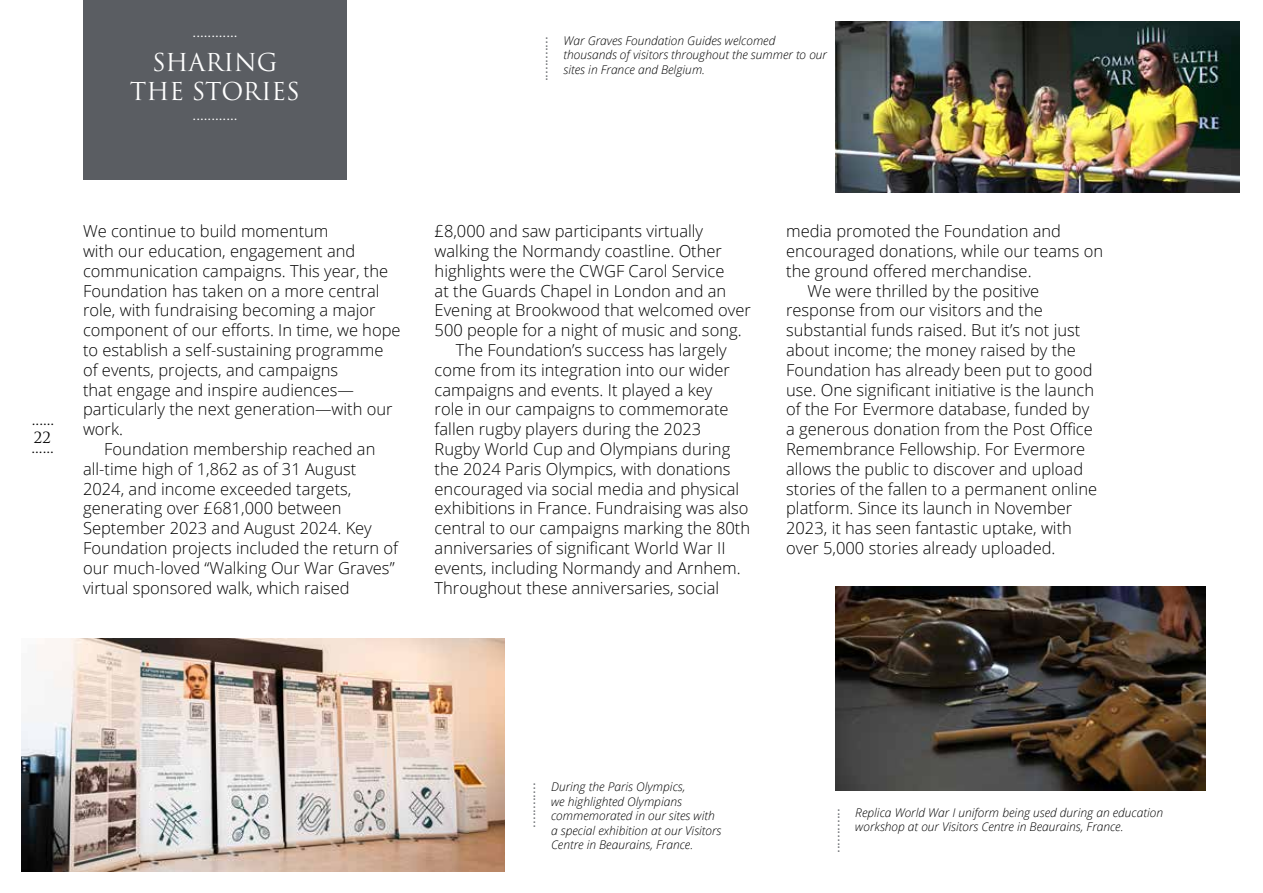
<style>
.page{position:relative;width:1263px;height:893px;background:#fff}
.page>*{position:absolute;margin:0;border:0;box-sizing:border-box;transform-origin:0 0}
.t1{font:24px/28.8px "Trajan Pro 3";color:#fff;text-align:center}
.t2{font:300 16.5px "Open Sans";color:#000}
.t3{font:15px "Trajan Pro 3";color:#5a5d62}
.t4{font:15px "Trajan Pro 3";color:#fff}
.t5{font:15px "Trajan Pro 3";color:#000}
.t6{font:italic 300 12px/14.4px "Open Sans";color:#000}
</style>
<div class="page">
<div style="left:83px;top:0;width:264px;height:179px;background:#5a5d62"></div>
<img style="left:21px;top:638px;width:483px;height:234px">
<img style="left:836px;top:21px;width:404px;height:171px">
<img style="left:836px;top:587px;width:370px;height:204px">
<p class="t4" style="left:193px;top:21px;width:46px">............</p>
<h1 class="t1" style="left:130px;top:49px;width:172px">SHARING<br>THE STORIES</h1>
<p class="t4" style="left:193px;top:104px;width:46px">............</p>
<p class="t3" style="left:532px;top:81px;width:46px;rotate:-90deg">............</p>
<p class="t6" style="left:564px;top:33px;width:265px">War Graves Foundation Guides welcomed thousands of visitors throughout the summer to our sites in France and Belgium.</p>
<p class="t5" style="left:32px;top:410px;width:24px">......</p>
<p class="t5" style="left:34px;top:428px;width:19px">22</p>
<p class="t5" style="left:31px;top:438px;width:24px">......</p>
<p class="t2" style="left:83px;top:220px;width:247px">We continue to build momentum</p>
<p class="t2" style="left:83px;top:240px;width:274px">with our education, engagement and</p>
<p class="t2" style="left:83px;top:259px;width:307px">communication campaigns. This year, the</p>
<p class="t2" style="left:83px;top:279px;width:298px">Foundation has taken on a more central</p>
<p class="t2" style="left:83px;top:299px;width:294px">role, with fundraising becoming a major</p>
<p class="t2" style="left:83px;top:319px;width:319px">component of our efforts. In time, we hope</p>
<p class="t2" style="left:83px;top:339px;width:302px">to establish a self-sustaining programme</p>
<p class="t2" style="left:83px;top:358px;width:257px">of events, projects, and campaigns</p>
<p class="t2" style="left:83px;top:378px;width:272px">that engage and inspire audiences—</p>
<p class="t2" style="left:83px;top:398px;width:311px">particularly the next generation—with our</p>
<p class="t2" style="left:83px;top:418px;width:41px">work.</p>
<p class="t2" style="left:104px;top:438px;width:273px">Foundation membership reached an</p>
<p class="t2" style="left:83px;top:457px;width:275px">all-time high of 1,862 as of 31 August</p>
<p class="t2" style="left:83px;top:477px;width:270px">2024, and income exceeded targets,</p>
<p class="t2" style="left:83px;top:497px;width:260px">generating over £681,000 between</p>
<p class="t2" style="left:83px;top:517px;width:290px">September 2023 and August 2024. Key</p>
<p class="t2" style="left:83px;top:537px;width:317px">Foundation projects included the return of</p>
<p class="t2" style="left:83px;top:556px;width:313px">our much-loved “Walking Our War Graves”</p>
<p class="t2" style="left:83px;top:576px;width:268px">virtual sponsored walk, which raised</p>
<p class="t2" style="left:435px;top:220px;width:270px">£8,000 and saw participants virtually</p>
<p class="t2" style="left:435px;top:240px;width:289px">walking the Normandy coastline. Other</p>
<p class="t2" style="left:435px;top:259px;width:291px">highlights were the CWGF Carol Service</p>
<p class="t2" style="left:435px;top:279px;width:293px">at the Guards Chapel in London and an</p>
<p class="t2" style="left:435px;top:299px;width:318px">Evening at Brookwood that welcomed over</p>
<p class="t2" style="left:435px;top:319px;width:308px">500 people for a night of music and song.</p>
<p class="t2" style="left:456px;top:339px;width:272px">The Foundation’s success has largely</p>
<p class="t2" style="left:435px;top:358px;width:297px">come from its integration into our wider</p>
<p class="t2" style="left:435px;top:378px;width:279px">campaigns and events. It played a key</p>
<p class="t2" style="left:435px;top:398px;width:295px">role in our campaigns to commemorate</p>
<p class="t2" style="left:435px;top:418px;width:268px">fallen rugby players during the 2023</p>
<p class="t2" style="left:435px;top:438px;width:297px">Rugby World Cup and Olympians during</p>
<p class="t2" style="left:435px;top:457px;width:298px">the 2024 Paris Olympics, with donations</p>
<p class="t2" style="left:435px;top:477px;width:306px">encouraged via social media and physical</p>
<p class="t2" style="left:435px;top:497px;width:315px">exhibitions in France. Fundraising was also</p>
<p class="t2" style="left:435px;top:517px;width:317px">central to our campaigns marking the 80th</p>
<p class="t2" style="left:435px;top:537px;width:292px">anniversaries of significant World War II</p>
<p class="t2" style="left:435px;top:556px;width:308px">events, including Normandy and Arnhem.</p>
<p class="t2" style="left:435px;top:576px;width:286px">Throughout these anniversaries, social</p>
<p class="t2" style="left:786px;top:220px;width:276px">media promoted the Foundation and</p>
<p class="t2" style="left:786px;top:240px;width:319px">encouraged donations, while our teams on</p>
<p class="t2" style="left:786px;top:259px;width:247px">the ground offered merchandise.</p>
<p class="t2" style="left:807px;top:279px;width:233px">We were thrilled by the positive</p>
<p class="t2" style="left:786px;top:299px;width:258px">response from our visitors and the</p>
<p class="t2" style="left:786px;top:319px;width:296px">substantial funds raised. But it’s not just</p>
<p class="t2" style="left:786px;top:339px;width:291px">about income; the money raised by the</p>
<p class="t2" style="left:786px;top:358px;width:308px">Foundation has already been put to good</p>
<p class="t2" style="left:786px;top:378px;width:309px">use. One significant initiative is the launch</p>
<p class="t2" style="left:786px;top:398px;width:305px">of the For Evermore database, funded by</p>
<p class="t2" style="left:786px;top:418px;width:308px">a generous donation from the Post Office</p>
<p class="t2" style="left:786px;top:438px;width:301px">Remembrance Fellowship. For Evermore</p>
<p class="t2" style="left:786px;top:457px;width:299px">allows the public to discover and upload</p>
<p class="t2" style="left:786px;top:477px;width:312px">stories of the fallen to a permanent online</p>
<p class="t2" style="left:786px;top:497px;width:288px">platform. Since its launch in November</p>
<p class="t2" style="left:786px;top:517px;width:287px">2023, it has seen fantastic uptake, with</p>
<p class="t2" style="left:786px;top:537px;width:271px">over 5,000 stories already uploaded.</p>
<p class="t3" style="left:519px;top:828px;width:47px;rotate:-90deg">............</p>
<p class="t6" style="left:551px;top:779px;width:172px">During the Paris Olympics,<br>we highlighted Olympians commemorated in our sites with a special exhibition at our Visitors<br>Centre in Beaurains, France.</p>
<p class="t3" style="left:824px;top:853px;width:47px;rotate:-90deg">............</p>
<p class="t6" style="left:855px;top:805px;width:309px">Replica World War I uniform being used during an education workshop at our Visitors Centre in Beaurains, France.</p>
</div>
